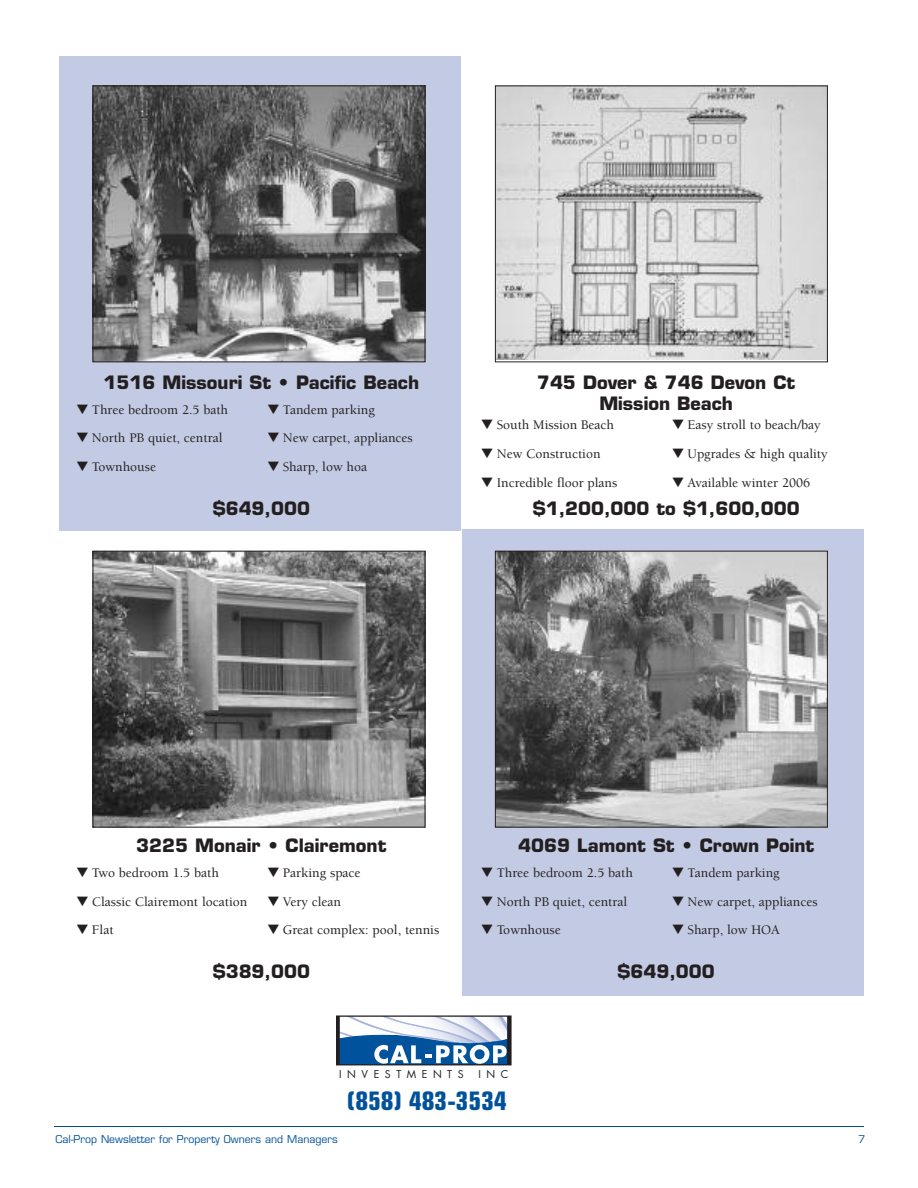
<style>
.page{position:relative;width:918px;height:1188px;background:#fff}
.page>*{position:absolute;margin:0;border:0;box-sizing:border-box;transform-origin:0 0}
.t1{font:700 condensed 25.5px "Eurostile";color:#01529a}
.t2{font:700 18px/21.6px "Eurostile";color:#231f20;text-align:center}
.t3{font:500 13.5px "Berkeley";color:#231f20}
.t4{font:10.5px "Eurostile";color:#01529a}
.t5{font:10.5px "Futura";letter-spacing:.53em;color:#231f20}
.t6{font:7.8px "Futura";letter-spacing:.885em;color:#231f20;scale:1.06 1}
</style>
<div class="page">
<hr style="left:54px;top:1126px;width:810px;height:1px;background:#01529a">
<div style="left:59px;top:56px;width:402px;height:475px;background:#c3cbe4"></div>
<img style="left:95px;top:88px;width:328px;height:272px">
<div style="left:93px;top:86px;width:332px;height:276px;border:1px solid #231f20"></div>
<img style="left:497px;top:88px;width:329px;height:271px">
<div style="left:495px;top:86px;width:333px;height:276px;border:1px solid #231f20"></div>
<div style="left:462px;top:530px;width:402px;height:466px;background:#c3cbe4"></div>
<img style="left:95px;top:553px;width:328px;height:273px">
<div style="left:93px;top:551px;width:332px;height:277px;border:1px solid #231f20"></div>
<img style="left:497px;top:553px;width:329px;height:273px">
<div style="left:495px;top:551px;width:333px;height:277px;border:1px solid #231f20"></div>
<div style="left:336px;top:1015px;width:175px;height:51px;border:2px solid #231f20"></div>
<svg style="left:338px;top:1016px;width:171px;height:49px"></svg>
<h2 class="t2" style="left:104px;top:373px;width:317px">1516 Missouri St • Pacific Beach</h2>
<p class="t3" style="left:76px;top:404px;width:153px">▼ Three bedroom 2.5 bath</p>
<p class="t3" style="left:76px;top:433px;width:147px">▼ North PB quiet, central</p>
<p class="t3" style="left:76px;top:462px;width:81px">▼ Townhouse</p>
<p class="t3" style="left:267px;top:404px;width:109px">▼ Tandem parking</p>
<p class="t3" style="left:267px;top:433px;width:147px">▼ New carpet, appliances</p>
<p class="t3" style="left:267px;top:462px;width:101px">▼ Sharp, low hoa</p>
<h2 class="t2" style="left:213px;top:499px;width:99px">$649,000</h2>
<h2 class="t2" style="left:537px;top:373px;width:260px">745 Dover &amp; 746 Devon Ct<br>Mission Beach</h2>
<p class="t3" style="left:481px;top:419px;width:134px">▼ South Mission Beach</p>
<p class="t3" style="left:481px;top:448px;width:121px">▼ New Construction</p>
<p class="t3" style="left:481px;top:477px;width:138px">▼ Incredible floor plans</p>
<p class="t3" style="left:672px;top:419px;width:150px">▼ Easy stroll to beach/bay</p>
<p class="t3" style="left:672px;top:448px;width:157px">▼ Upgrades &amp; high quality</p>
<p class="t3" style="left:672px;top:477px;width:139px">▼ Available winter 2006</p>
<h2 class="t2" style="left:533px;top:499px;width:268px">$1,200,000 to $1,600,000</h2>
<h2 class="t2" style="left:136px;top:836px;width:252px">3225 Monair • Clairemont</h2>
<p class="t3" style="left:76px;top:867px;width:144px">▼ Two bedroom 1.5 bath</p>
<p class="t3" style="left:76px;top:896px;width:172px">▼ Classic Clairemont location</p>
<p class="t3" style="left:76px;top:925px;width:39px">▼ Flat</p>
<p class="t3" style="left:267px;top:867px;width:95px">▼ Parking space</p>
<p class="t3" style="left:267px;top:896px;width:75px">▼ Very clean</p>
<p class="t3" style="left:267px;top:925px;width:173px">▼ Great complex: pool, tennis</p>
<h2 class="t2" style="left:213px;top:963px;width:99px">$389,000</h2>
<h2 class="t2" style="left:518px;top:836px;width:298px">4069 Lamont St • Crown Point</h2>
<p class="t3" style="left:481px;top:867px;width:153px">▼ Three bedroom 2.5 bath</p>
<p class="t3" style="left:481px;top:896px;width:147px">▼ North PB quiet, central</p>
<p class="t3" style="left:481px;top:925px;width:81px">▼ Townhouse</p>
<p class="t3" style="left:672px;top:867px;width:109px">▼ Tandem parking</p>
<p class="t3" style="left:672px;top:896px;width:147px">▼ New carpet, appliances</p>
<p class="t3" style="left:672px;top:925px;width:109px">▼ Sharp, low HOA</p>
<h2 class="t2" style="left:618px;top:963px;width:99px">$649,000</h2>
<p class="t6" style="left:337px;top:1068px;width:119px">MANAGEMENT</p>
<p class="t6" style="left:481px;top:1068px;width:29px">INC</p>
<p class="t5" style="left:339px;top:1070px;width:126px">INVESTMENTS</p>
<p class="t5" style="left:478px;top:1070px;width:31px">INC</p>
<h1 class="t1" style="left:347px;top:1091px;width:161px">(858) 483-3534</h1>
<p class="t4" style="left:56px;top:1136px;width:284px">Cal-Prop Newsletter for Property Owners and Managers</p>
<p class="t4" style="left:858px;top:1136px;width:9px">7</p>
</div>
